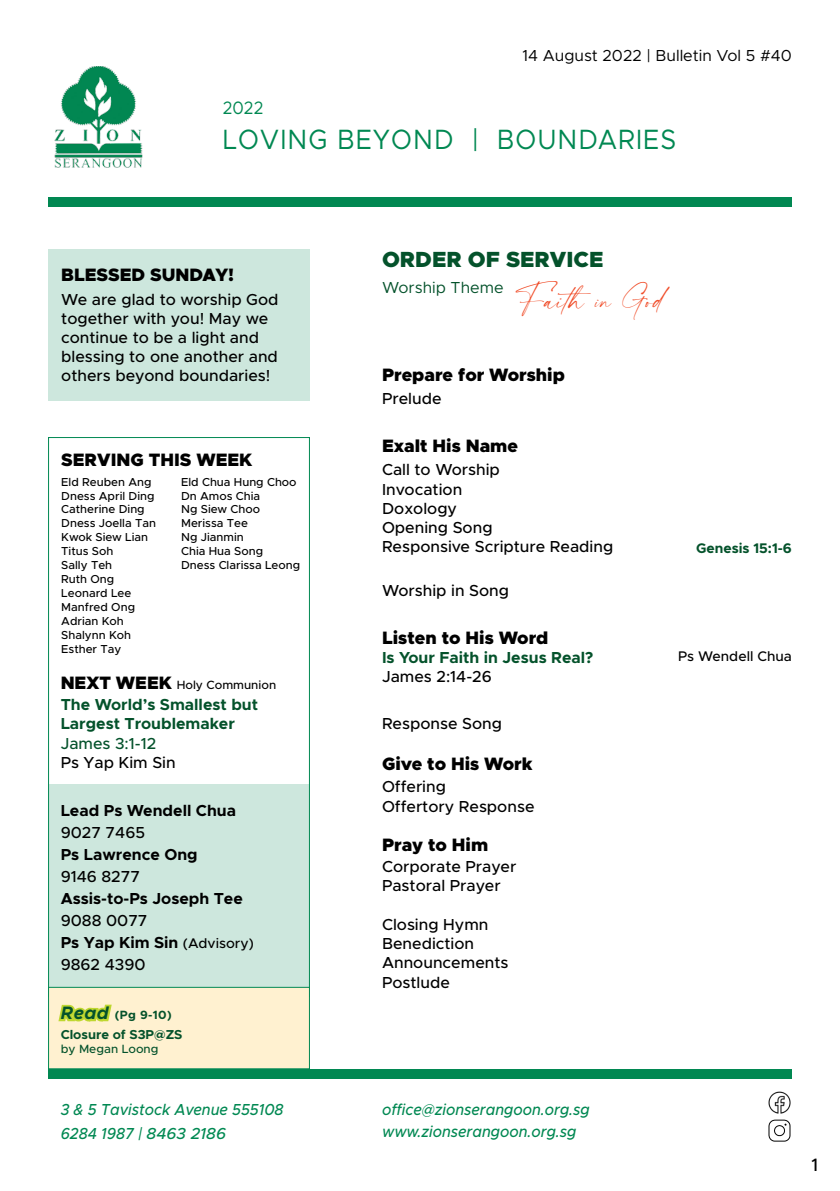
<style>
.page{position:relative;width:840px;height:1191px;background:#fff}
.page>*{position:absolute;margin:0;border:0;box-sizing:border-box;transform-origin:0 0}
.t1{font:30px "donitta Personal Use";color:#f04c28}
.t2{font:28px "Metropolis";letter-spacing:.04em;color:#018852;scale:.92 1}
.t3{font:900 22px "Metropolis";color:#04522b}
.t4{font:900 18px "Metropolis";color:#000}
.t5{font:18px "Metropolis";color:#018852;scale:.92 1}
.t6{font:500 18px "Metropolis";color:#000}
.t7{font:500 16px/19.2px "Metropolis";color:#000}
.t8{font:italic 500 16px/24px "Metropolis";color:#018852;scale:.92 1}
.t9{font:700 16px/19.2px "Metropolis";color:#04522b}
.t10{font:700 16px "Metropolis";color:#000}
.t11{font:16px "Metropolis";color:#000}
.t12{font:16px "Metropolis";color:#04522b}
.t13{font:500 16px "Metropolis";color:#04522b}
.t14{font:500 14px "Metropolis";color:#000}
.t15{font:700 14px "Metropolis";color:#04522b}
.t16{font:700 13px "Metropolis";color:#04522b}
.t17{font:500 12px "Metropolis";color:#000}
.t18{font:700 12px "Metropolis";color:#04522b}
.t19{font:500 12px "Metropolis";color:#04522b}
.t20{font:500 11.6px/14px "Metropolis";color:#000}
.s1{font-weight:900;font-size:18px}
.s2{font-weight:700}
.s3{font-size:14px}
.s4{font-style:italic;font-size:18px;color:#bfd730}
.s5{color:#008952}
</style>
<div class="page">
<div style="left:48px;top:249px;width:262px;height:151px;background:#cde7dd"></div>
<div style="left:48px;top:197px;width:743px;height:10px;background:#018852"></div>
<div style="left:48px;top:1069px;width:743px;height:9px;background:#018852"></div>
<div style="left:49px;top:784px;width:260px;height:202px;background:#cde7dd"></div>
<div style="left:48px;top:986px;width:262px;height:83px;background:#fff1d0;border:1px solid #018852"></div>
<img style="left:768px;top:1091px;width:23px;height:23px">
<img style="left:768px;top:1119px;width:23px;height:23px">
<img style="left:54px;top:66px;width:89px;height:102px">
<p class="t5" style="left:223px;top:96px;width:46px">2022</p>
<p class="t11" style="left:522px;top:45px;width:271px">14 August 2022 | Bulletin Vol 5 #40</p>
<h2 class="t2" style="left:223px;top:122px;width:494px">LOVING BEYOND | BOUNDARIES</h2>
<p class="t4" style="left:61px;top:263px;width:174px">BLESSED SUNDAY!</p>
<p class="t7" style="left:61px;top:289px;width:219px">We are glad to worship God together with you! May we continue to be a light and blessing to one another and others beyond boundaries!</p>
<p class="t4" style="left:61px;top:448px;width:192px">SERVING THIS WEEK</p>
<p class="t20" style="left:61px;top:474px;width:96px">Eld Reuben Ang<br>Dness April Ding<br>Catherine Ding<br>Dness Joella Tan<br>Kwok Siew Lian<br>Titus Soh<br>Sally Teh<br>Ruth Ong<br>Leonard Lee<br>Manfred Ong<br>Adrian Koh<br>Shalynn Koh<br>Esther Tay</p>
<p class="t20" style="left:181px;top:474px;width:121px">Eld Chua Hung Choo<br>Dn Amos Chia<br>Ng Siew Choo<br>Merissa Tee<br>Ng Jianmin<br>Chia Hua Song<br>Dness Clarissa Leong</p>
<p class="t17" style="left:61px;top:677px;width:217px"><span class="s1">NEXT WEEK</span> Holy Communion</p>
<p class="t9" style="left:61px;top:695px;width:199px">The World’s Smallest but<br>Largest Troublemaker</p>
<p class="t13" style="left:61px;top:733px;width:97px">James 3:1-12</p>
<p class="t7" style="left:61px;top:752px;width:116px">Ps Yap Kim Sin</p>
<p class="t10" style="left:61px;top:800px;width:177px">Lead Ps Wendell Chua</p>
<p class="t7" style="left:61px;top:822px;width:86px">9027 7465</p>
<p class="t10" style="left:61px;top:844px;width:138px">Ps Lawrence Ong</p>
<p class="t7" style="left:61px;top:866px;width:81px">9146 8277</p>
<p class="t10" style="left:61px;top:888px;width:184px">Assis-to-Ps Joseph Tee</p>
<p class="t7" style="left:61px;top:909px;width:195px;line-height:22px">9088 0077<br><span class="s2">Ps Yap Kim Sin</span> <span class="s3">(Advisory)<br></span>9862 4390</p>
<p class="t18" style="left:61px;top:1007px;width:112px"><span class="s4">Read</span> (Pg 9-10)</p>
<p class="t16" style="left:61px;top:1026px;width:123px">Closure of S3P@ZS</p>
<p class="t19" style="left:61px;top:1041px;width:99px">by Megan Loong</p>
<h3 class="t3" style="left:382px;top:245px;width:223px">ORDER OF SERVICE</h3>
<p class="t12" style="left:382px;top:277px;width:123px">Worship Theme</p>
<h1 class="t1" style="left:515px;top:281px;width:149px">Faith in God</h1>
<p class="t4" style="left:382px;top:364px;width:184px">Prepare for Worship</p>
<p class="t7" style="left:382px;top:389px;width:61px">Prelude</p>
<p class="t4" style="left:382px;top:434px;width:137px">Exalt His Name</p>
<p class="t7" style="left:382px;top:460px;width:232px">Call to Worship<br>Invocation<br>Doxology<br>Opening Song<br>Responsive Scripture Reading</p>
<p class="t7" style="left:382px;top:581px;width:128px">Worship in Song</p>
<p class="t4" style="left:382px;top:626px;width:168px">Listen to His Word</p>
<p class="t9" style="left:382px;top:647px;width:213px">Is Your Faith in Jesus Real?</p>
<p class="t7" style="left:382px;top:667px;width:111px">James 2:14-26</p>
<p class="t7" style="left:382px;top:714px;width:121px">Response Song</p>
<p class="t4" style="left:382px;top:752px;width:152px">Give to His Work</p>
<p class="t7" style="left:382px;top:777px;width:154px">Offering<br>Offertory Response</p>
<p class="t4" style="left:382px;top:833px;width:108px">Pray to Him</p>
<p class="t7" style="left:382px;top:856px;width:136px">Corporate Prayer<br>Pastoral Prayer</p>
<p class="t7" style="left:382px;top:915px;width:128px">Closing Hymn<br>Benediction<br>Announcements<br>Postlude</p>
<p class="t15" style="left:695px;top:539px;width:97px">Genesis 15:1-6</p>
<p class="t14" style="left:677px;top:647px;width:115px">Ps Wendell Chua</p>
<p class="t8" style="left:61px;top:1097px;width:244px">3 &amp; 5 Tavistock Avenue 555108<br>6284 1987 | <span class="s5">8463 2186</span></p>
<p class="t8" style="left:382px;top:1098px;width:227px;line-height:22px">office@zionserangoon.org.sg www.zionserangoon.org.sg</p>
<p class="t6" style="left:810px;top:1153px;width:8px">1</p>
</div>
